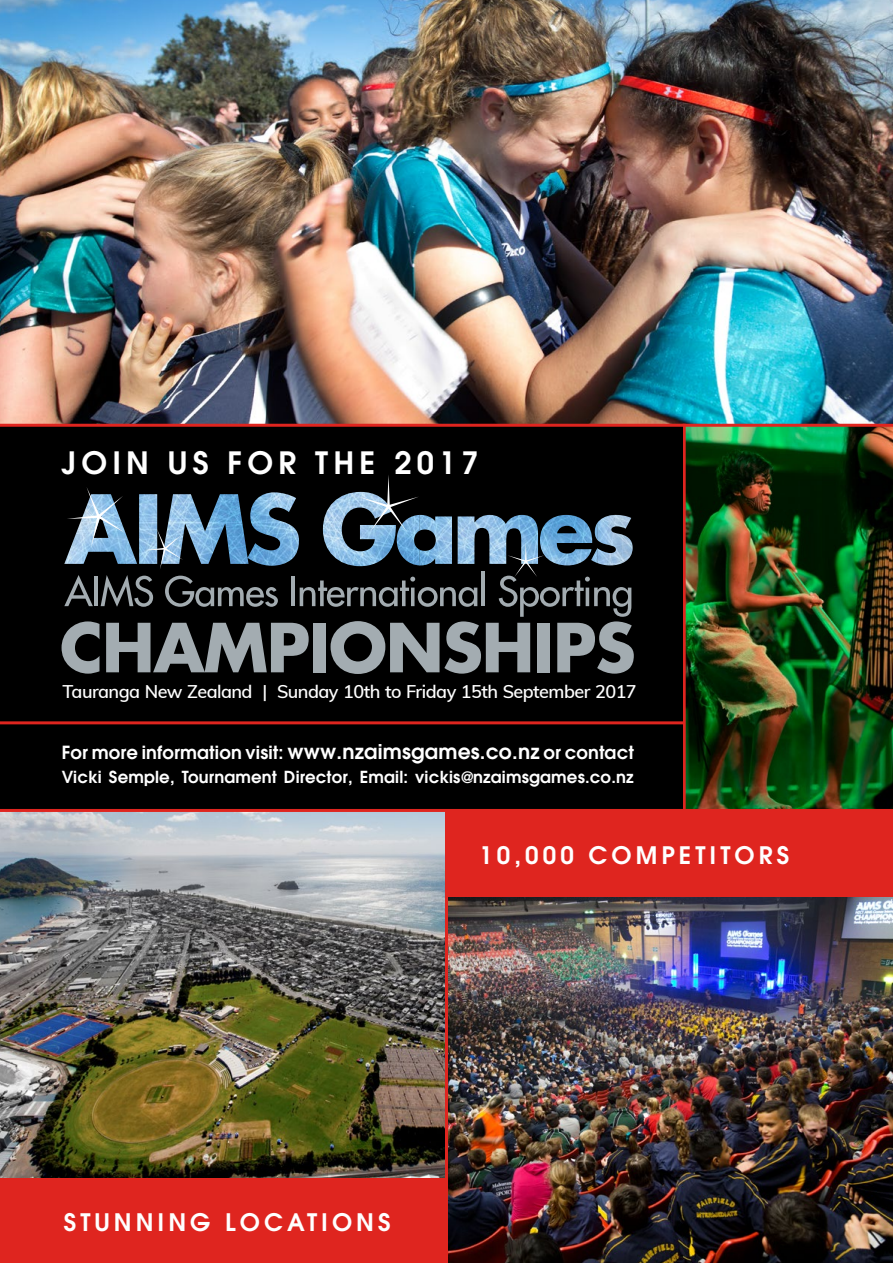
<style>
.page{position:relative;width:893px;height:1263px;background:#fff}
.page>*{position:absolute;margin:0;border:0;box-sizing:border-box;transform-origin:0 0}
.t1{font:600 30.6px "Avant Garde";letter-spacing:.17em;color:#fff}
.t2{font:600 24px "Avant Garde";letter-spacing:.17em;color:#fff}
.t3{font:600 18px "Muli";letter-spacing:-.03em;color:#fff}
.t4{font:600 18px "Avant Garde";letter-spacing:.01em;color:#fff}
.t5{font:600 16.5px "Avant Garde";letter-spacing:.01em;color:#fff}
.s1{font-size:20.25px}
</style>
<div class="page">
<img style="left:0;top:0;width:893px;height:424px">
<img style="left:0;top:812px;width:445px;height:366px">
<img style="left:448px;top:897px;width:445px;height:366px">
<img style="left:686px;top:427px;width:207px;height:382px">
<hr style="left:445px;top:765px;width:3px;height:498px;background:#df251f">
<hr style="left:683px;top:424px;width:3px;height:385px;background:#df251f">
<div style="left:0;top:425px;width:683px;height:385px;background:#000"></div>
<svg style="left:62px;top:475px;width:572px;height:199px"></svg>
<hr style="left:0;top:809px;width:893px;height:3px;background:#df251f">
<hr style="left:0;top:424px;width:893px;height:3px;background:#df251f">
<hr style="left:0;top:721px;width:684px;height:3px;background:#df251f">
<div style="left:448px;top:812px;width:445px;height:85px;background:#df251f"></div>
<div style="left:0;top:1178px;width:445px;height:85px;background:#df251f"></div>
<h1 class="t1" style="left:62px;top:443px;width:419px">JOIN US FOR THE 2017</h1>
<p class="t3" style="left:63px;top:679px;width:576px">Tauranga New Zealand | Sunday 10th to Friday 15th September 2017</p>
<p class="t4" style="left:62px;top:740px;width:574px">For more information visit: <span class="s1">www.nzaimsgames.co.nz</span> or contact</p>
<p class="t5" style="left:62px;top:766px;width:574px">Vicki Semple, Tournament Director, Email: vickis@nzaimsgames.co.nz</p>
<h2 class="t2" style="left:479px;top:840px;width:311px">10,000 COMPETITORS</h2>
<h2 class="t2" style="left:64px;top:1206px;width:328px">STUNNING LOCATIONS</h2>
</div>
